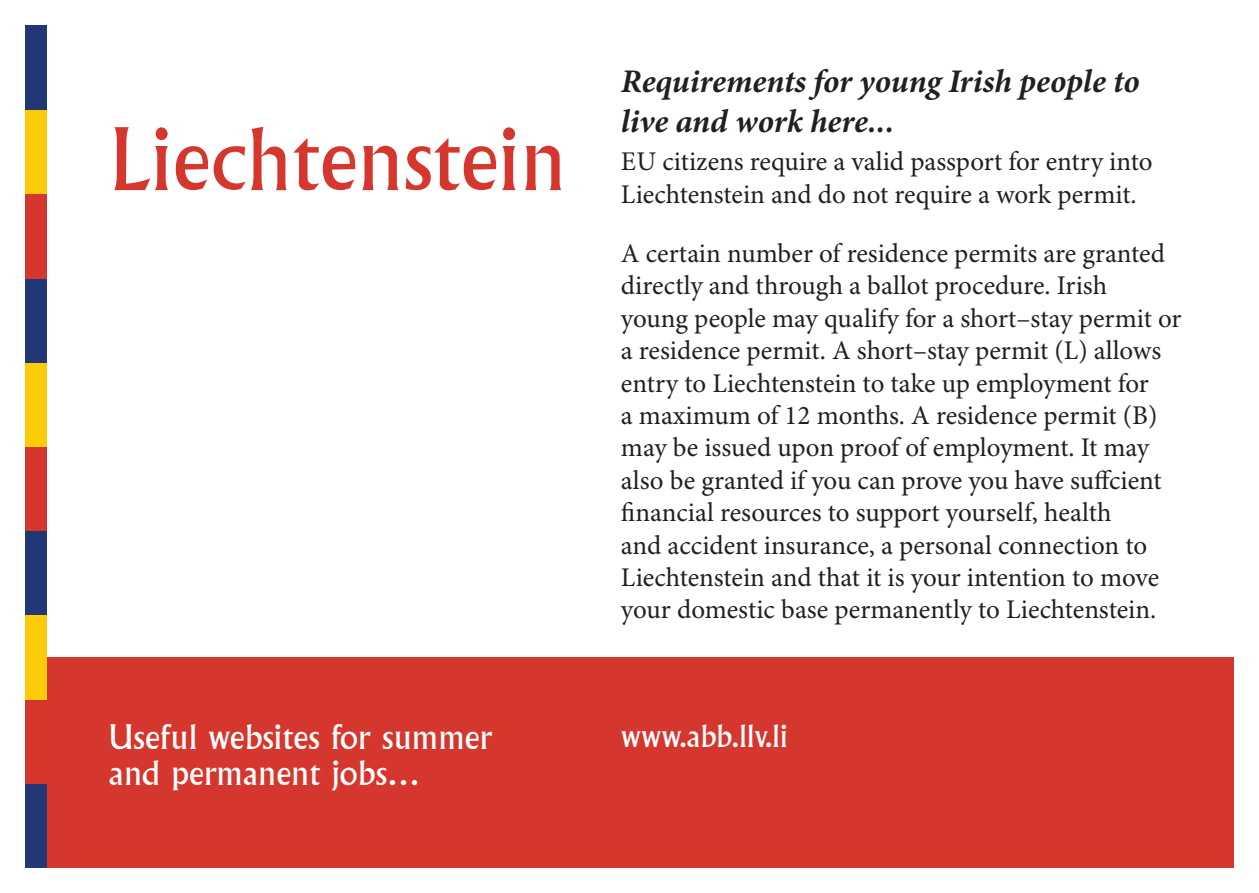
<style>
.page{position:relative;width:1259px;height:893px;background:#fff}
.page>*{position:absolute;margin:0;border:0;box-sizing:border-box;transform-origin:0 0}
.t1{font:84px "Albertus";color:#d5362d}
.t2{font:italic 700 33px/39.6px "Minion Pro";letter-spacing:-.005em;color:#231f20}
.t3{font:33px/36px "Albertus";color:#fff}
.t4{font:30px "Albertus";color:#fff}
.t5{font:27px/32.4px "Minion Pro";color:#231f20}
</style>
<div class="page">
<div style="left:47px;top:657px;width:1186px;height:210px;background:#d5362d"></div>
<div style="left:26px;top:783px;width:21px;height:85px;background:#223876"></div>
<div style="left:26px;top:699px;width:21px;height:84px;background:#d5362d"></div>
<div style="left:26px;top:615px;width:21px;height:84px;background:#fccc0a"></div>
<div style="left:26px;top:531px;width:21px;height:84px;background:#223876"></div>
<div style="left:26px;top:447px;width:21px;height:84px;background:#d5362d"></div>
<div style="left:26px;top:362px;width:21px;height:85px;background:#fccc0a"></div>
<div style="left:26px;top:278px;width:21px;height:84px;background:#223876"></div>
<div style="left:26px;top:194px;width:21px;height:84px;background:#d5362d"></div>
<div style="left:26px;top:110px;width:21px;height:84px;background:#fccc0a"></div>
<div style="left:26px;top:26px;width:21px;height:84px;background:#223876"></div>
<h1 class="t1" style="left:109px;top:111px;width:459px">Liechtenstein</h1>
<p class="t2" style="left:621px;top:63px;width:520px">Requirements for young Irish people to live and work here...</p>
<p class="t5" style="left:621px;top:146px;width:533px">EU citizens require a valid passport for entry into<br>Liechtenstein and do not require a work permit.</p>
<p class="t5" style="left:621px;top:238px;width:562px">A certain number of residence permits are granted directly and through a ballot procedure. Irish<br>young people may qualify for a short–stay permit or a residence permit. A short–stay permit (L) allows entry to Liechtenstein to take up employment for<br>a maximum of 12 months. A residence permit (B) may be issued upon proof of employment. It may also be granted if you can prove you have suffcient financial resources to support yourself, health<br>and accident insurance, a personal connection to Liechtenstein and that it is your intention to move your domestic base permanently to Liechtenstein.</p>
<p class="t3" style="left:109px;top:720px;width:386px">Useful websites for summer and permanent jobs…</p>
<p class="t4" style="left:621px;top:719px;width:168px">www.abb.llv.li</p>
</div>
